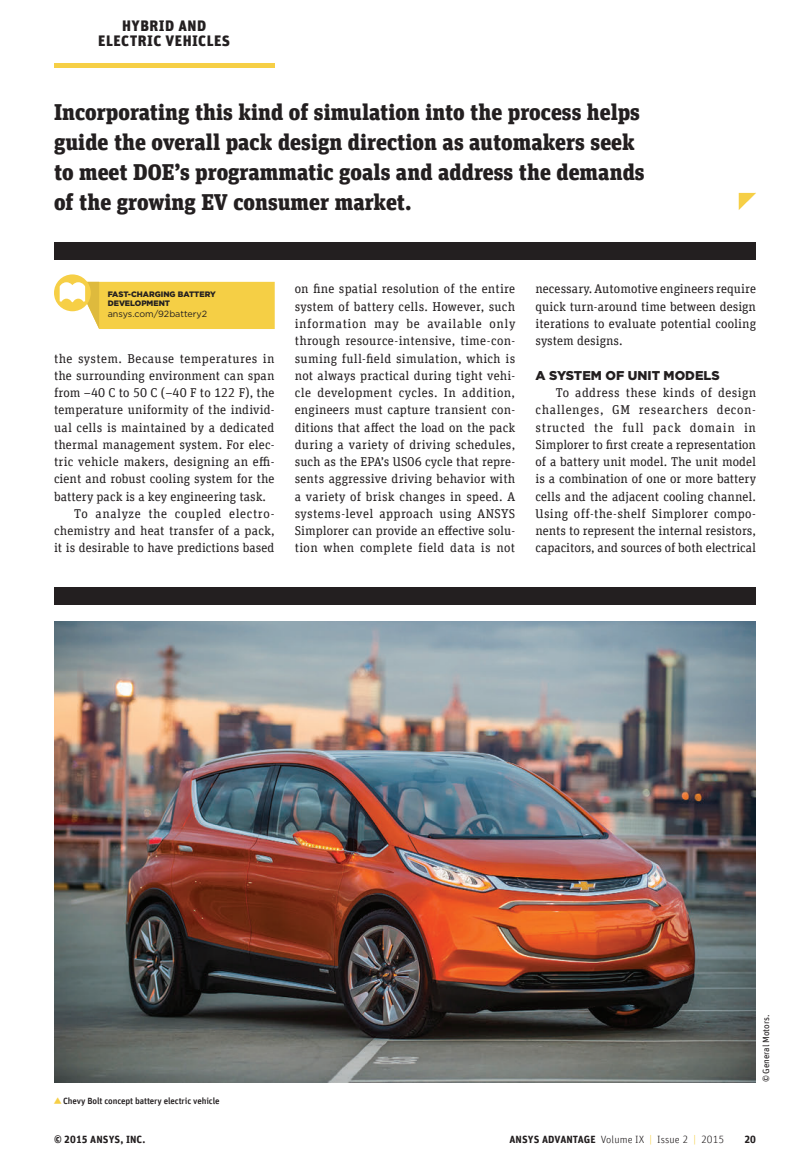
<style>
.page{position:relative;width:810px;height:1170px;background:#fff}
.page>*{position:absolute;margin:0;border:0;box-sizing:border-box;transform-origin:0 0}
.Pull_Quote_1{font:900 22.5px/30px "Unit Slab Offc Pro";color:#231f20}
.t1{font:900 15px/15px "Unit Offc Pro";letter-spacing:.03em;color:#231f20;text-align:center}
.Body_Copy{font:12.75px/17.2px "Unit Slab Offc Pro";letter-spacing:.005em;color:#231f20;text-align:justify}
.Subhead{font:900 12.75px "Gotham";color:#231f20}
.t2{font:300 10.5px "Unit Offc Pro";letter-spacing:.01em;color:#231f20}
.t3{font:700 10.5px "Unit Offc Pro";letter-spacing:.01em;color:#231f20}
.Feature_Caption{font:500 9px "Unit Offc Pro";letter-spacing:-.015em;color:#231f20}
.t4{font:9px "Gotham";color:#231f20}
.Feature_Caption-2{font:9px "Unit Offc Pro";letter-spacing:-.015em;color:#231f20}
.t5{font:900 7.95px/9px "Gotham";color:#231f20}
.s1{font-weight:700}
.s2{color:#f6cf46}
</style>
<div class="page">
<div style="left:54px;top:63px;width:220px;height:5px;background:#f6cf46"></div>
<div style="left:54px;top:242px;width:702px;height:18px;background:#231f20"></div>
<svg style="left:739px;top:193px;width:17px;height:17px"></svg>
<svg style="left:54px;top:274px;width:221px;height:55px"></svg>
<img style="left:54px;top:621px;width:702px;height:460px">
<div style="left:54px;top:587px;width:702px;height:17px;background:#231f20"></div>
<p class="t1" style="left:98px;top:17px;width:133px">HYBRID AND<br>ELECTRIC VEHICLES</p>
<p class="Pull_Quote_1" style="left:54px;top:96px;width:592px">Incorporating this kind of simulation into the process helps guide the overall pack design direction as automakers seek to meet DOE’s programmatic goals and address the demands of the growing EV consumer market.</p>
<p class="t5" style="left:108px;top:289px;width:110px">FAST-CHARGING BATTERY<br>DEVELOPMENT</p>
<p class="t4" style="left:108px;top:308px;width:101px">ansys.com/92battery2</p>
<p class="Body_Copy" style="left:54px;top:349px;width:222px">the system. Because temperatures in the surrounding environment can span from –40 C to 50 C (–40 F to 122 F), the temperature uniformity of the individ&shy;ual cells is maintained by a dedicated thermal management system. For elec&shy;tric vehicle makers, designing an effi&shy;cient and robust cooling system for the battery pack is a key engineering task.</p>
<p class="Body_Copy" style="left:54px;top:504px;width:222px;text-indent:20px">To analyze the coupled electro&shy;chemistry and heat transfer of a pack, it is desirable to have predictions based</p>
<p class="Body_Copy" style="left:295px;top:280px;width:222px">on fine spatial resolution of the entire system of battery cells. However, such information may be available only through resource-intensive, time-con&shy;suming full-field simulation, which is not always practical during tight vehi&shy;cle development cycles. In addition, engineers must capture transient con&shy;ditions that affect the load on the pack during a variety of driving schedules, such as the EPA’s US06 cycle that repre&shy;sents aggressive driving behavior with a variety of brisk changes in speed. A systems-level approach using ANSYS Simplorer can provide an effective solu&shy;tion when complete field data is not</p>
<p class="Body_Copy" style="left:535px;top:280px;width:222px">necessary. Automotive engineers require quick turn-around time between design iterations to evaluate potential cooling system designs.</p>
<p class="Subhead" style="left:535px;top:368px;width:186px">A SYSTEM OF UNIT MODELS</p>
<p class="Body_Copy" style="left:535px;top:383px;width:222px;text-indent:20px">To address these kinds of design challenges, GM researchers decon&shy;structed the full pack domain in Simplorer to first create a representation of a battery unit model. The unit model is a combination of one or more battery cells and the adjacent cooling channel.<br>Using off-the-shelf Simplorer compo&shy;nents to represent the internal resistors, capacitors, and sources of both electrical</p>
<p class="Feature_Caption" style="left:63px;top:1094px;width:158px">Chevy Bolt concept battery electric vehicle</p>
<p class="Feature_Caption-2" style="left:760px;top:1081px;width:69px;rotate:-90deg">© General Motors.</p>
<p class="t3" style="left:54px;top:1131px;width:93px">© 2015 ANSYS, INC.</p>
<p class="t2" style="left:509px;top:1132px;width:216px"><span class="s1">ANSYS ADVANTAGE</span> Volume IX <span class="s2">|</span> Issue 2 <span class="s2">|</span> 2015</p>
<p class="t3" style="left:744px;top:1131px;width:13px">20</p>
</div>
